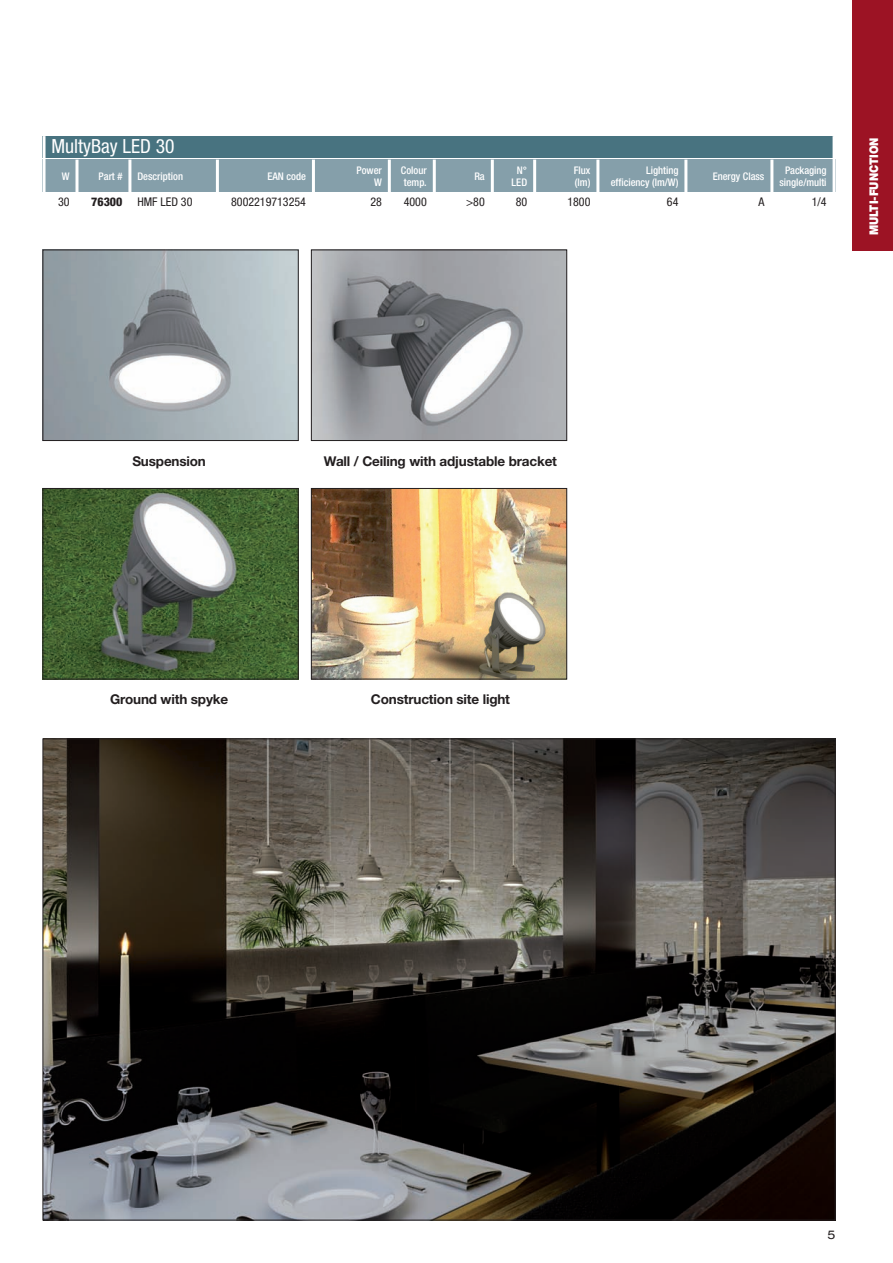
<style>
.page{position:relative;width:893px;height:1263px;background:#fff}
.page>*{position:absolute;margin:0;border:0;box-sizing:border-box;transform-origin:0 0}
.t1{font:condensed 19.5px "Helvetica Neue";color:#fff}
.t2{font:700 13.5px "Helvetica Neue";letter-spacing:-.01em;color:#231f20}
.t3{font:condensed 12px "Helvetica Neue";color:#231f20}
.t4{font:900 12px "Helvetica Neue";color:#fff;scale:.9 1}
.t5{font:800 condensed 12px "Helvetica Neue";color:#231f20}
.t6{font:expanded 12px "Helvetica Neue";color:#231f20}
.t7{font:500 condensed 10.5px/12px "Helvetica Neue";color:#fff;text-align:right}
</style>
<div class="page">
<img style="left:45px;top:252px;width:252px;height:187px">
<div style="left:43px;top:250px;width:256px;height:191px;border:1px solid #231f20"></div>
<img style="left:313px;top:252px;width:252px;height:187px">
<div style="left:311px;top:250px;width:256px;height:191px;border:1px solid #231f20"></div>
<img style="left:45px;top:490px;width:252px;height:187px">
<div style="left:43px;top:488px;width:256px;height:191px;border:1px solid #231f20"></div>
<img style="left:313px;top:490px;width:252px;height:187px">
<div style="left:311px;top:488px;width:256px;height:191px;border:1px solid #231f20"></div>
<div style="left:853px;top:0;width:40px;height:251px;background:#9c1324"></div>
<img style="left:45px;top:740px;width:789px;height:478px">
<div style="left:43px;top:136px;width:791px;height:22px;background:#487380"></div>
<div style="left:43px;top:160px;width:34px;height:33px;background:#859faa"></div>
<div style="left:77px;top:160px;width:53px;height:33px;background:#859faa"></div>
<div style="left:130px;top:160px;width:87px;height:33px;background:#859faa"></div>
<div style="left:217px;top:160px;width:96px;height:33px;background:#859faa"></div>
<div style="left:313px;top:160px;width:76px;height:33px;background:#859faa"></div>
<div style="left:389px;top:160px;width:45px;height:33px;background:#859faa"></div>
<div style="left:434px;top:160px;width:58px;height:33px;background:#859faa"></div>
<div style="left:492px;top:160px;width:43px;height:33px;background:#859faa"></div>
<div style="left:535px;top:160px;width:63px;height:33px;background:#859faa"></div>
<div style="left:598px;top:160px;width:88px;height:33px;background:#859faa"></div>
<div style="left:686px;top:160px;width:86px;height:33px;background:#859faa"></div>
<div style="left:772px;top:160px;width:64px;height:33px;background:#859faa"></div>
<hr style="left:43px;top:136px;width:3px;height:77px;background:#fff">
<hr style="left:76px;top:160px;width:3px;height:53px;background:#fff">
<hr style="left:128px;top:160px;width:3px;height:53px;background:#fff">
<hr style="left:216px;top:160px;width:3px;height:53px;background:#fff">
<hr style="left:312px;top:160px;width:3px;height:53px;background:#fff">
<hr style="left:388px;top:160px;width:3px;height:53px;background:#fff">
<hr style="left:433px;top:160px;width:3px;height:53px;background:#fff">
<hr style="left:491px;top:160px;width:3px;height:53px;background:#fff">
<hr style="left:533px;top:160px;width:3px;height:53px;background:#fff">
<hr style="left:596px;top:160px;width:3px;height:53px;background:#fff">
<hr style="left:684px;top:160px;width:3px;height:53px;background:#fff">
<hr style="left:770px;top:160px;width:3px;height:53px;background:#fff">
<hr style="left:833px;top:136px;width:3px;height:77px;background:#fff">
<h1 class="t1" style="left:52px;top:139px;width:124px">MultyBay LED 30</h1>
<p class="t7" style="left:62px;top:171px;width:9px">W</p>
<p class="t7" style="left:99px;top:171px;width:25px">Part #</p>
<p class="t7" style="left:137px;top:171px;width:47px">Description</p>
<p class="t7" style="left:267px;top:171px;width:40px">EAN code</p>
<p class="t7" style="left:356px;top:165px;width:27px">Power<br>W</p>
<p class="t7" style="left:401px;top:165px;width:27px;text-align:left">Colour temp.</p>
<p class="t7" style="left:474px;top:171px;width:12px">Ra</p>
<p class="t7" style="left:512px;top:165px;width:17px;text-align:center">N°<br>LED</p>
<p class="t7" style="left:574px;top:165px;width:18px;text-align:left">Flux (lm)</p>
<p class="t7" style="left:611px;top:165px;width:69px">Lighting efficiency (lm/W)</p>
<p class="t7" style="left:713px;top:171px;width:53px">Energy Class</p>
<p class="t7" style="left:779px;top:165px;width:49px;text-align:center">Packaging single/multi</p>
<p class="t3" style="left:58px;top:198px;width:13px">30</p>
<p class="t5" style="left:91px;top:198px;width:33px">76300</p>
<p class="t3" style="left:137px;top:198px;width:57px">HMF LED 30</p>
<p class="t3" style="left:231px;top:198px;width:76px">8002219713254</p>
<p class="t3" style="left:370px;top:198px;width:13px">28</p>
<p class="t3" style="left:404px;top:198px;width:25px">4000</p>
<p class="t3" style="left:466px;top:198px;width:20px">&gt;80</p>
<p class="t3" style="left:516px;top:198px;width:13px">80</p>
<p class="t3" style="left:567px;top:198px;width:25px">1800</p>
<p class="t3" style="left:667px;top:198px;width:13px">64</p>
<p class="t3" style="left:758px;top:198px;width:7px">A</p>
<p class="t3" style="left:812px;top:198px;width:16px">1/4</p>
<p class="t4" style="left:870px;top:235px;width:110px;rotate:-90deg">MULTI-FUNCTION</p>
<p class="t2" style="left:132px;top:456px;width:75px">Suspension</p>
<p class="t2" style="left:324px;top:456px;width:235px">Wall / Ceiling with adjustable bracket</p>
<p class="t2" style="left:110px;top:694px;width:120px">Ground with spyke</p>
<p class="t2" style="left:371px;top:694px;width:141px">Construction site light</p>
<p class="t6" style="left:828px;top:1230px;width:10px">5</p>
</div>
